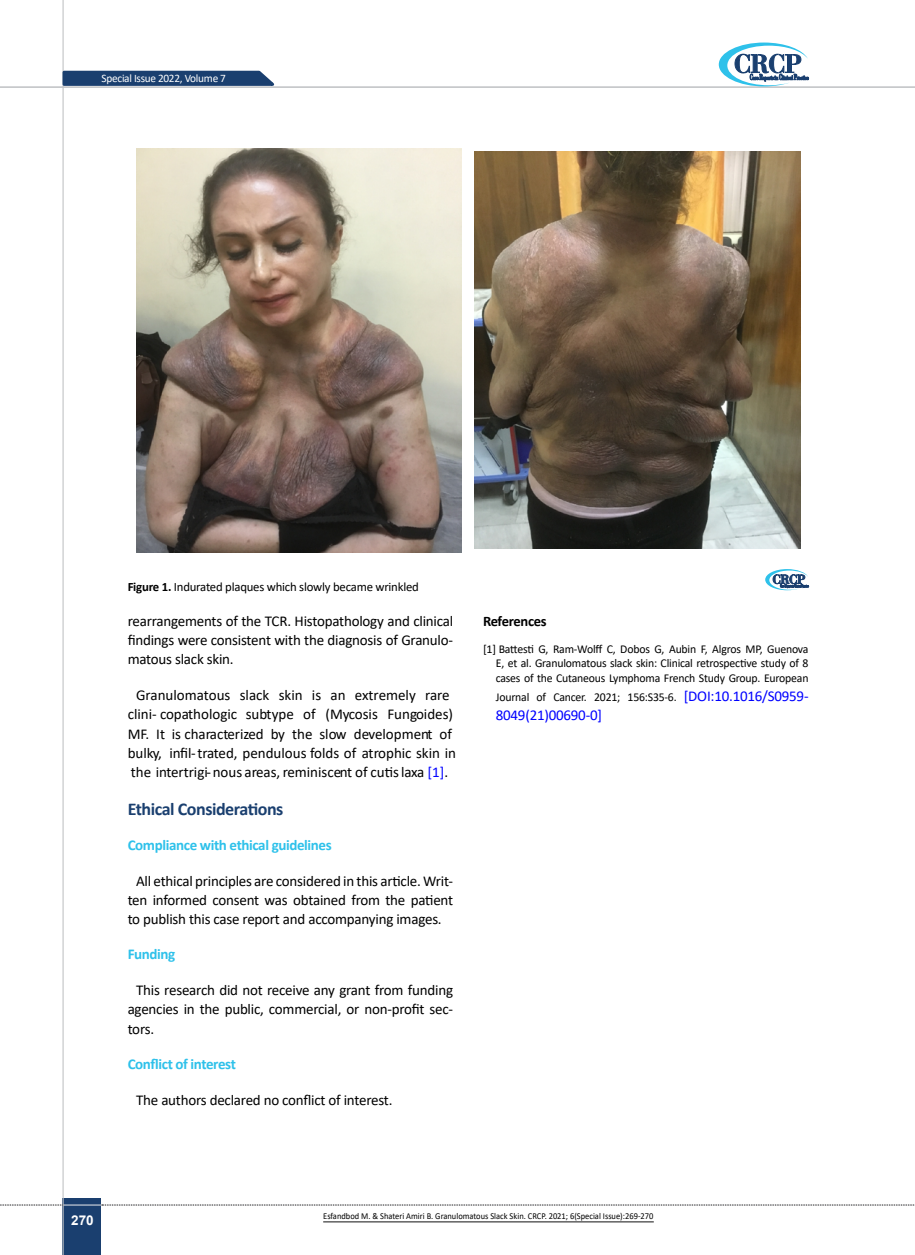
<style>
.page{position:relative;width:915px;height:1255px;background:#fff}
.page>*{position:absolute;margin:0;border:0;box-sizing:border-box;transform-origin:0 0}
.t1{font:700 18px "Calibri";letter-spacing:-.025em;color:#1a3f6f}
.t2{font:15px/19px "Calibri";letter-spacing:-.015em;color:#000;text-align:justify}
.t3{font:700 15px "Calibri";letter-spacing:-.025em;color:#2ec1ea}
.t4{font:15px "Calibri";letter-spacing:-.015em;color:#00f}
.t5{font:700 14.55px "Calibri";letter-spacing:-.02em;color:#000}
.t6{font:700 13.5px "Arial";color:#fff}
.t7{font:12.75px "Calibri";letter-spacing:-.015em;color:#000}
.t8{font:12px/14.4px "Calibri";letter-spacing:-.015em;color:#000;text-align:justify}
.t9{font:11.4px "Calibri";letter-spacing:-.025em;color:#fff}
.t10{font:9px "Calibri";color:#000;scale:.94 1}
.s1{font-weight:700}
.s2{color:#0404ff}
.s3{font-size:15px;color:#00f}
</style>
<div class="page">
<div style="left:63px;top:1198px;width:38px;height:56px;background:#1a3f6f"></div>
<hr style="left:62px;top:0;width:2px;height:1254px;background:#c2c4c6">
<hr style="left:0;top:87px;width:914px;height:1px;background:#c2c4c6">
<hr style="left:63px;top:1204px;width:38px;height:1px;background:#ebebec">
<svg style="left:0;top:1204px;width:63px;height:1px"></svg>
<svg style="left:102px;top:1204px;width:813px;height:1px"></svg>
<svg style="left:718px;top:43px;width:90px;height:43px"></svg>
<svg style="left:61px;top:69px;width:219px;height:18px;background:#47658b"></svg>
<img style="left:474px;top:151px;width:325px;height:397px">
<svg style="left:765px;top:569px;width:43px;height:21px"></svg>
<img style="left:136px;top:149px;width:325px;height:403px">
<hr style="left:323px;top:1221px;width:330px;height:1px;background:#000">
<p class="t9" style="left:102px;top:70px;width:126px">Special Issue 2022, Volume 7</p>
<p class="t7" style="left:128px;top:578px;width:292px"><span class="s1">Figure 1.</span> Indurated plaques which slowly became wrinkled</p>
<p class="t2" style="left:128px;top:611px;width:327px">rearrangements of the TCR. Histopathology and clinical findings were consistent with the diagnosis of Granulo&shy;matous slack skin.</p>
<p class="t2" style="left:128px;top:685px;width:330px;text-align:center">Granulomatous slack skin is an extremely rare clini- copathologic subtype of (Mycosis Fungoides)<br>MF. It is characterized by the slow development of bulky, infil-trated, pendulous folds of atrophic skin in the intertrigi-nous areas, reminiscent of cutis laxa <span class="s2">[1]</span>.</p>
<p class="t1" style="left:128px;top:796px;width:157px">Ethical Considerations</p>
<p class="t3" style="left:128px;top:834px;width:205px">Compliance with ethical guidelines</p>
<p class="t2" style="left:128px;top:871px;width:327px;text-indent:9px">All ethical principles are considered in this article. Writ&shy;ten informed consent was obtained from the patient to publish this case report and accompanying images.</p>
<p class="t3" style="left:128px;top:943px;width:49px">Funding</p>
<p class="t2" style="left:128px;top:980px;width:327px;text-indent:9px">This research did not receive any grant from funding agencies in the public, commercial, or non-profit sec&shy;tors.</p>
<p class="t3" style="left:128px;top:1052px;width:110px">Conflict of interest</p>
<p class="t2" style="left:136px;top:1089px;width:258px">The authors declared no conflict of interest.</p>
<p class="t5" style="left:483px;top:610px;width:65px">References</p>
<p class="t8" style="left:495px;top:641px;width:314px;text-indent:-13px">[1] Battesti G, Ram-Wolff C, Dobos G, Aubin F, Algros MP, Guenova E, et al. Granulomatous slack skin: Clinical retrospective study of 8 cases of the Cutaneous Lymphoma French Study Group. European</p>
<p class="t8" style="left:495px;top:689px;width:314px">Journal of Cancer. 2021; 156:S35-6. <span class="s3">[DOI:10.1016/S0959-</span></p>
<p class="t4" style="left:495px;top:704px;width:108px">8049(21)00690-0]</p>
<p class="t6" style="left:71px;top:1212px;width:24px">270</p>
<p class="t10" style="left:323px;top:1210px;width:353px">Esfandbod M. &amp; Shateri Amiri B. Granulomatous Slack Skin. CRCP. 2021; 6(Special Issue):269-270</p>
</div>
